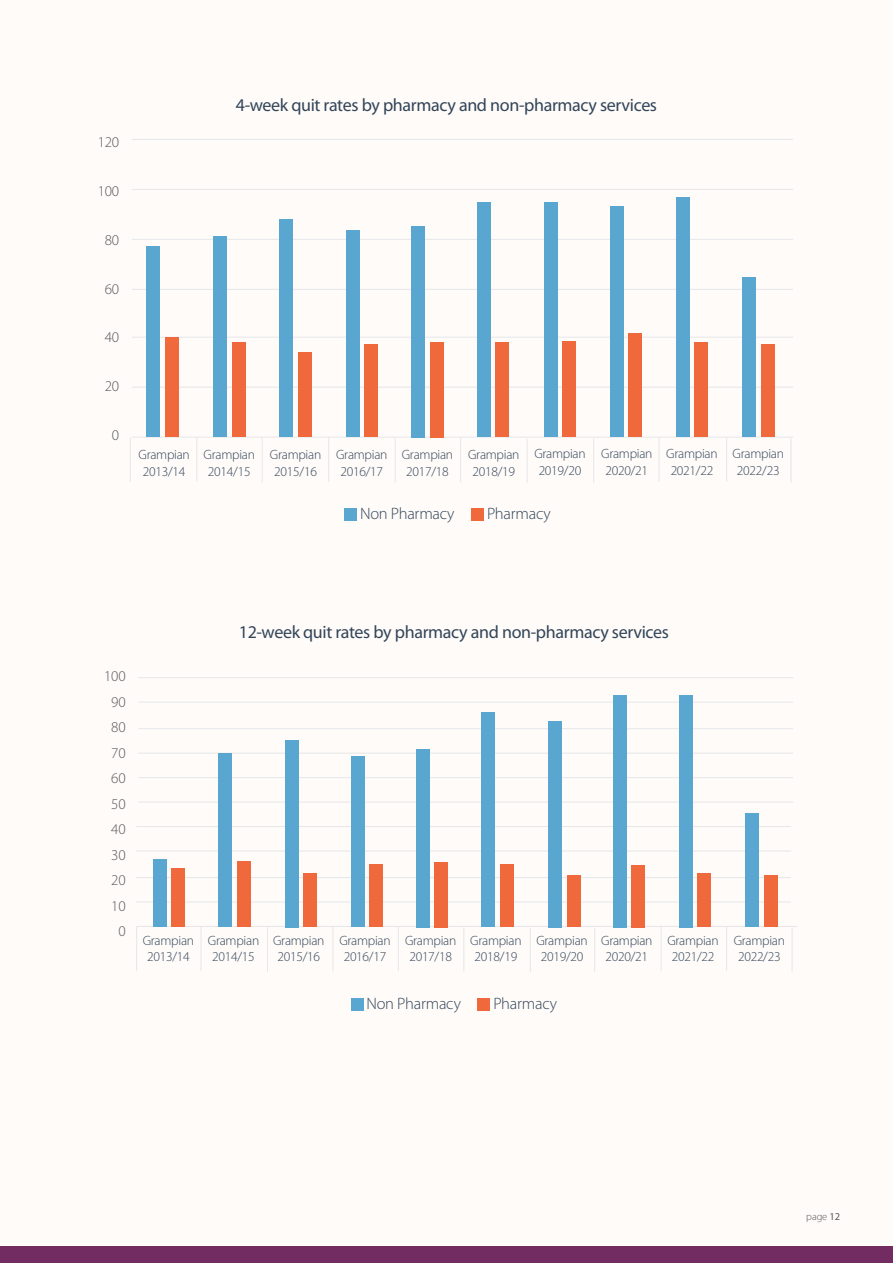
<style>
.page{position:relative;width:893px;height:1263px;background:#fefbf9}
.page>*{position:absolute;margin:0;border:0;box-sizing:border-box;transform-origin:0 0}
.t1{font:18px "Myriad Pro";letter-spacing:-.02em;color:#324558}
.t2{font:300 16.5px "Myriad Pro";letter-spacing:-.015em;color:#324558}
.t3{font:300 15px "Myriad Pro";letter-spacing:-.015em;color:#57585a}
.t4{font:300 13.5px "Myriad Pro";letter-spacing:-.02em;color:#324558}
.t5{font:300 10.5px "Myriad Pro";color:#57585a}
.s1{font-weight:400}
</style>
<div class="page">
<div style="left:0;top:1246px;width:893px;height:17px;background:#722c62"></div>
<hr style="left:132px;top:139px;width:661px;height:1px;background:#e6e7e9">
<hr style="left:132px;top:189px;width:661px;height:1px;background:#e6e7e9">
<hr style="left:132px;top:239px;width:661px;height:1px;background:#e6e7e9">
<hr style="left:132px;top:289px;width:661px;height:1px;background:#e6e7e9">
<hr style="left:132px;top:337px;width:661px;height:1px;background:#e6e7e9">
<hr style="left:132px;top:387px;width:661px;height:1px;background:#e6e7e9">
<hr style="left:132px;top:437px;width:661px;height:1px;background:#e6e7e9">
<hr style="left:130px;top:438px;width:1px;height:44px;background:#e6e7e9">
<hr style="left:196px;top:437px;width:1px;height:44px;background:#e6e7e9">
<hr style="left:262px;top:438px;width:1px;height:44px;background:#e6e7e9">
<hr style="left:328px;top:438px;width:1px;height:44px;background:#e6e7e9">
<hr style="left:395px;top:438px;width:1px;height:45px;background:#e6e7e9">
<hr style="left:460px;top:438px;width:1px;height:44px;background:#e6e7e9">
<hr style="left:527px;top:439px;width:1px;height:44px;background:#e6e7e9">
<hr style="left:593px;top:438px;width:1px;height:45px;background:#e6e7e9">
<hr style="left:659px;top:438px;width:1px;height:44px;background:#e6e7e9">
<hr style="left:726px;top:437px;width:1px;height:44px;background:#e6e7e9">
<hr style="left:791px;top:438px;width:1px;height:44px;background:#e6e7e9">
<div style="left:344px;top:508px;width:13px;height:13px;background:#59a6d1"></div>
<div style="left:471px;top:508px;width:13px;height:13px;background:#f0693c"></div>
<div style="left:147px;top:247px;width:13px;height:190px;background:#59a6d1"></div>
<div style="left:165px;top:337px;width:13px;height:100px;background:#f0693c"></div>
<div style="left:213px;top:236px;width:14px;height:201px;background:#59a6d1"></div>
<div style="left:232px;top:342px;width:13px;height:95px;background:#f0693c"></div>
<div style="left:280px;top:219px;width:13px;height:218px;background:#59a6d1"></div>
<div style="left:298px;top:353px;width:13px;height:84px;background:#f0693c"></div>
<div style="left:346px;top:230px;width:13px;height:207px;background:#59a6d1"></div>
<div style="left:364px;top:344px;width:14px;height:93px;background:#f0693c"></div>
<div style="left:412px;top:226px;width:13px;height:211px;background:#59a6d1"></div>
<div style="left:430px;top:342px;width:13px;height:95px;background:#f0693c"></div>
<div style="left:477px;top:202px;width:14px;height:235px;background:#59a6d1"></div>
<div style="left:496px;top:342px;width:13px;height:95px;background:#f0693c"></div>
<div style="left:544px;top:202px;width:14px;height:235px;background:#59a6d1"></div>
<div style="left:563px;top:342px;width:13px;height:95px;background:#f0693c"></div>
<div style="left:610px;top:207px;width:13px;height:230px;background:#59a6d1"></div>
<div style="left:628px;top:334px;width:14px;height:103px;background:#f0693c"></div>
<div style="left:676px;top:198px;width:14px;height:239px;background:#59a6d1"></div>
<div style="left:695px;top:342px;width:13px;height:95px;background:#f0693c"></div>
<div style="left:742px;top:277px;width:14px;height:159px;background:#59a6d1"></div>
<div style="left:761px;top:344px;width:13px;height:92px;background:#f0693c"></div>
<hr style="left:138px;top:677px;width:655px;height:1px;background:#e6e7e9">
<hr style="left:138px;top:702px;width:655px;height:1px;background:#e6e7e9">
<hr style="left:138px;top:728px;width:655px;height:1px;background:#e6e7e9">
<hr style="left:138px;top:753px;width:655px;height:1px;background:#e6e7e9">
<hr style="left:138px;top:777px;width:655px;height:1px;background:#e6e7e9">
<hr style="left:136px;top:826px;width:655px;height:1px;background:#e6e7e9">
<hr style="left:136px;top:851px;width:655px;height:1px;background:#e6e7e9">
<hr style="left:136px;top:877px;width:655px;height:1px;background:#e6e7e9">
<hr style="left:136px;top:902px;width:655px;height:1px;background:#e6e7e9">
<hr style="left:136px;top:926px;width:661px;height:1px;background:#e6e7e9">
<hr style="left:138px;top:802px;width:655px;height:1px;background:#e6e7e9">
<hr style="left:136px;top:927px;width:1px;height:44px;background:#e6e7e9">
<hr style="left:201px;top:927px;width:1px;height:44px;background:#e6e7e9">
<hr style="left:267px;top:927px;width:1px;height:44px;background:#e6e7e9">
<hr style="left:333px;top:927px;width:1px;height:44px;background:#e6e7e9">
<hr style="left:398px;top:927px;width:1px;height:44px;background:#e6e7e9">
<hr style="left:464px;top:927px;width:1px;height:44px;background:#e6e7e9">
<hr style="left:530px;top:928px;width:1px;height:44px;background:#e6e7e9">
<hr style="left:594px;top:928px;width:1px;height:44px;background:#e6e7e9">
<hr style="left:661px;top:927px;width:1px;height:44px;background:#e6e7e9">
<hr style="left:726px;top:927px;width:1px;height:44px;background:#e6e7e9">
<hr style="left:792px;top:927px;width:1px;height:44px;background:#e6e7e9">
<div style="left:351px;top:998px;width:12px;height:13px;background:#59a6d1"></div>
<div style="left:478px;top:998px;width:12px;height:13px;background:#f0693c"></div>
<div style="left:153px;top:859px;width:14px;height:68px;background:#59a6d1"></div>
<div style="left:172px;top:868px;width:13px;height:59px;background:#f0693c"></div>
<div style="left:219px;top:753px;width:13px;height:174px;background:#59a6d1"></div>
<div style="left:237px;top:861px;width:13px;height:66px;background:#f0693c"></div>
<div style="left:285px;top:740px;width:14px;height:187px;background:#59a6d1"></div>
<div style="left:304px;top:873px;width:13px;height:54px;background:#f0693c"></div>
<div style="left:351px;top:757px;width:14px;height:170px;background:#59a6d1"></div>
<div style="left:370px;top:865px;width:13px;height:62px;background:#f0693c"></div>
<div style="left:416px;top:749px;width:13px;height:179px;background:#59a6d1"></div>
<div style="left:434px;top:862px;width:14px;height:66px;background:#f0693c"></div>
<div style="left:482px;top:713px;width:13px;height:214px;background:#59a6d1"></div>
<div style="left:500px;top:865px;width:13px;height:62px;background:#f0693c"></div>
<div style="left:548px;top:721px;width:14px;height:206px;background:#59a6d1"></div>
<div style="left:567px;top:876px;width:13px;height:51px;background:#f0693c"></div>
<div style="left:613px;top:695px;width:14px;height:232px;background:#59a6d1"></div>
<div style="left:632px;top:865px;width:13px;height:62px;background:#f0693c"></div>
<div style="left:679px;top:695px;width:14px;height:232px;background:#59a6d1"></div>
<div style="left:698px;top:873px;width:13px;height:54px;background:#f0693c"></div>
<div style="left:746px;top:813px;width:13px;height:114px;background:#59a6d1"></div>
<div style="left:764px;top:876px;width:13px;height:51px;background:#f0693c"></div>
<p class="t3" style="left:98px;top:133px;width:23px">120</p>
<p class="t3" style="left:98px;top:182px;width:23px">100</p>
<p class="t3" style="left:105px;top:231px;width:16px">80</p>
<p class="t3" style="left:105px;top:280px;width:16px">60</p>
<p class="t3" style="left:105px;top:328px;width:16px">40</p>
<p class="t3" style="left:105px;top:377px;width:16px">20</p>
<p class="t3" style="left:112px;top:426px;width:9px">0</p>
<p class="t1" style="left:236px;top:94px;width:423px">4-week quit rates by pharmacy and non-pharmacy services</p>
<p class="t4" style="left:139px;top:447px;width:53px">Grampian</p>
<p class="t4" style="left:143px;top:463px;width:44px">2013/14</p>
<p class="t4" style="left:204px;top:447px;width:53px">Grampian</p>
<p class="t4" style="left:208px;top:463px;width:44px">2014/15</p>
<p class="t4" style="left:270px;top:447px;width:53px">Grampian</p>
<p class="t4" style="left:274px;top:463px;width:44px">2015/16</p>
<p class="t4" style="left:336px;top:447px;width:53px">Grampian</p>
<p class="t4" style="left:340px;top:463px;width:44px">2016/17</p>
<p class="t4" style="left:402px;top:447px;width:53px">Grampian</p>
<p class="t4" style="left:406px;top:463px;width:44px">2017/18</p>
<p class="t4" style="left:468px;top:447px;width:53px">Grampian</p>
<p class="t4" style="left:472px;top:463px;width:44px">2018/19</p>
<p class="t4" style="left:534px;top:446px;width:53px">Grampian</p>
<p class="t4" style="left:539px;top:462px;width:44px">2019/20</p>
<p class="t2" style="left:360px;top:503px;width:96px">Non Pharmacy</p>
<p class="t2" style="left:487px;top:503px;width:65px">Pharmacy</p>
<p class="t4" style="left:601px;top:446px;width:53px">Grampian</p>
<p class="t4" style="left:605px;top:462px;width:44px">2020/21</p>
<p class="t4" style="left:666px;top:446px;width:53px">Grampian</p>
<p class="t4" style="left:671px;top:462px;width:44px">2021/22</p>
<p class="t4" style="left:733px;top:446px;width:53px">Grampian</p>
<p class="t4" style="left:737px;top:462px;width:44px">2022/23</p>
<p class="t3" style="left:104px;top:667px;width:23px">100</p>
<p class="t3" style="left:111px;top:692px;width:16px">90</p>
<p class="t3" style="left:111px;top:718px;width:16px">80</p>
<p class="t3" style="left:111px;top:743px;width:16px">70</p>
<p class="t3" style="left:111px;top:769px;width:16px">60</p>
<p class="t3" style="left:111px;top:794px;width:16px">50</p>
<p class="t3" style="left:111px;top:820px;width:16px">40</p>
<p class="t3" style="left:111px;top:845px;width:16px">30</p>
<p class="t3" style="left:111px;top:871px;width:16px">20</p>
<p class="t3" style="left:111px;top:896px;width:16px">10</p>
<p class="t3" style="left:118px;top:922px;width:9px">0</p>
<p class="t1" style="left:239px;top:621px;width:432px">12-week quit rates by pharmacy and non-pharmacy services</p>
<p class="t4" style="left:143px;top:932px;width:53px">Grampian</p>
<p class="t4" style="left:147px;top:948px;width:44px">2013/14</p>
<p class="t4" style="left:208px;top:932px;width:53px">Grampian</p>
<p class="t4" style="left:212px;top:948px;width:44px">2014/15</p>
<p class="t4" style="left:273px;top:932px;width:53px">Grampian</p>
<p class="t4" style="left:277px;top:948px;width:44px">2015/16</p>
<p class="t4" style="left:339px;top:932px;width:53px">Grampian</p>
<p class="t4" style="left:344px;top:948px;width:44px">2016/17</p>
<p class="t4" style="left:405px;top:932px;width:53px">Grampian</p>
<p class="t4" style="left:409px;top:948px;width:44px">2017/18</p>
<p class="t4" style="left:470px;top:932px;width:53px">Grampian</p>
<p class="t4" style="left:475px;top:948px;width:44px">2018/19</p>
<p class="t4" style="left:536px;top:932px;width:53px">Grampian</p>
<p class="t4" style="left:541px;top:948px;width:44px">2019/20</p>
<p class="t4" style="left:601px;top:932px;width:53px">Grampian</p>
<p class="t4" style="left:605px;top:948px;width:44px">2020/21</p>
<p class="t4" style="left:667px;top:932px;width:53px">Grampian</p>
<p class="t4" style="left:672px;top:948px;width:44px">2021/22</p>
<p class="t2" style="left:366px;top:993px;width:96px">Non Pharmacy</p>
<p class="t2" style="left:493px;top:993px;width:65px">Pharmacy</p>
<p class="t4" style="left:734px;top:932px;width:53px">Grampian</p>
<p class="t4" style="left:738px;top:948px;width:44px">2022/23</p>
<p class="t5" style="left:806px;top:1210px;width:35px">page <span class="s1">12</span></p>
</div>
